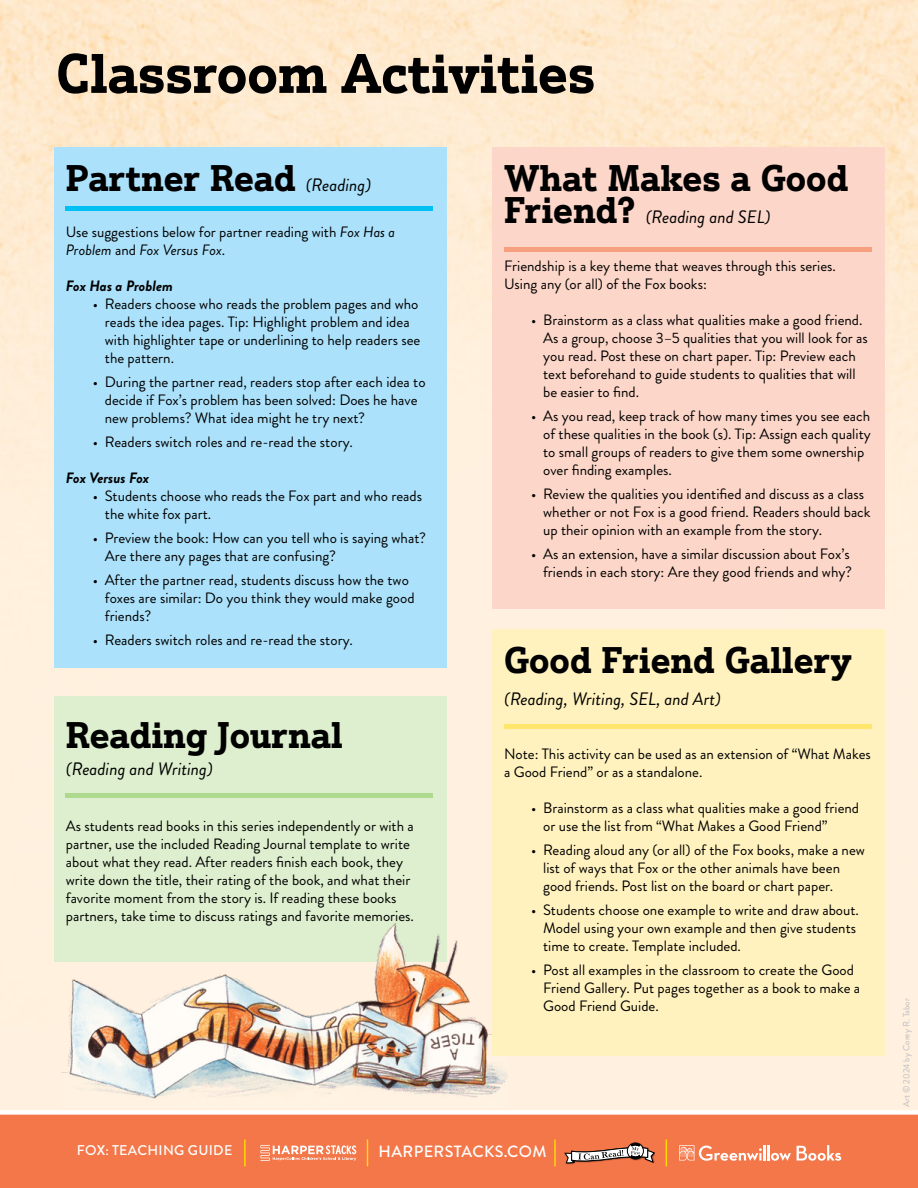
<style>
.page{position:relative;width:918px;height:1188px;background:#fff}
.page>*{position:absolute;margin:0;border:0;box-sizing:border-box;transform-origin:0 0}
.t1{font:700 54px "Justus Pro";color:#000}
.t2{font:700 36px "Justus Pro";color:#000}
.t3{font:italic 18px "Brandon Grotesque";color:#000}
.t4{font:500 16.2px "Brandon Grotesque";letter-spacing:.02em;color:#fff}
.t5{font:15px/18px "Brandon Grotesque";color:#000}
.t6{font:italic 700 15px "Brandon Grotesque";color:#000}
.t7{font:500 14.1px "Brandon Grotesque";letter-spacing:.02em;color:#fff}
.t8{font:9px "Brandon Grotesque";color:#bcbec0}
.s1{font-family:"Brandon Grotesque";font-weight:400;font-style:italic;font-size:18px}
.s2{font-style:italic}
.s3{font-family:"Justus Pro";font-weight:700;font-style:normal;font-size:36px}
</style>
<div class="page">
<img style="left:0;top:0;width:918px;height:1110px">
<div style="left:0;top:1114px;width:918px;height:74px;background:#f47749"></div>
<svg style="left:564px;top:1143px;width:91px;height:21px"></svg>
<svg style="left:679px;top:1145px;width:112px;height:16px"></svg>
<svg style="left:797px;top:1145px;width:44px;height:16px"></svg>
<svg style="left:260px;top:1145px;width:96px;height:16px"></svg>
<hr style="left:244px;top:1139px;width:2px;height:27px;background:#fd0">
<svg style="left:367px;top:1139px;width:1px;height:27px"></svg>
<hr style="left:554px;top:1139px;width:2px;height:27px;background:#fd0">
<svg style="left:666px;top:1139px;width:1px;height:27px"></svg>
<div style="left:0;top:1110px;width:918px;height:5px;background:#fff"></div>
<div style="left:54px;top:148px;width:392px;height:520px;background:#abe1fa"></div>
<div style="left:66px;top:206px;width:367px;height:5px;background:#00c0f3"></div>
<div style="left:54px;top:696px;width:392px;height:265px;background:#ddefce"></div>
<hr style="left:66px;top:793px;width:367px;height:4px;background:#aeda8e">
<div style="left:492px;top:148px;width:393px;height:461px;background:#fcd6c8"></div>
<div style="left:504px;top:247px;width:367px;height:5px;background:#f7a080"></div>
<img style="left:61px;top:906px;width:446px;height:201px">
<div style="left:492px;top:629px;width:393px;height:426px;background:#fff2be"></div>
<hr style="left:504px;top:725px;width:367px;height:4px;background:#ffe56b">
<h1 class="t1" style="left:56px;top:39px;width:540px">Classroom Activities</h1>
<h2 class="t2" style="left:66px;top:155px;width:307px">Partner Read <span class="s1">(Reading)</span></h2>
<p class="t5" style="left:66px;top:223px;width:331px">Use suggestions below for partner reading with <span class="s2">Fox Has a<br>Problem</span> and <span class="s2">Fox Versus Fox</span>.</p>
<p class="t6" style="left:66px;top:275px;width:109px">Fox Has a Problem</p>
<p class="t5" style="left:105px;top:295px;width:317px;text-indent:-12px">• Readers choose who reads the problem pages and who reads the idea pages. Tip: Highlight problem and idea with highlighter tape or underlining to help readers see the pattern.</p>
<p class="t5" style="left:105px;top:373px;width:322px;text-indent:-12px">• During the partner read, readers stop after each idea to decide if Fox’s problem has been solved: Does he have new problems? What idea might he try next?</p>
<p class="t5" style="left:93px;top:433px;width:262px">• Readers switch roles and re-read the story.</p>
<p class="t6" style="left:66px;top:467px;width:85px">Fox Versus Fox</p>
<p class="t5" style="left:105px;top:487px;width:319px;text-indent:-12px">• Students choose who reads the Fox part and who reads the white fox part.</p>
<p class="t5" style="left:105px;top:529px;width:323px;text-indent:-12px">• Preview the book: How can you tell who is saying what?<br>Are there any pages that are confusing?</p>
<p class="t5" style="left:105px;top:571px;width:311px;text-indent:-12px">• After the partner read, students discuss how the two foxes are similar: Do you think they would make good friends?</p>
<p class="t5" style="left:93px;top:631px;width:262px">• Readers switch roles and re-read the story.</p>
<h2 class="t2" style="left:66px;top:712px;width:278px">Reading Journal</h2>
<p class="t3" style="left:66px;top:756px;width:149px">(Reading and Writing)</p>
<p class="t5" style="left:66px;top:817px;width:350px">As students read books in this series independently or with a partner, use the included Reading Journal template to write about what they read. After readers finish each book, they write down the title, their rating of the book, and what their favorite moment from the story is. If reading these books partners, take time to discuss ratings and favorite memories.</p>
<h2 class="t2" style="left:504px;top:155px;width:346px">What Makes a Good</h2>
<p class="t3" style="left:504px;top:204px;width:268px"><span class="s3">Friend?</span> (Reading and SEL)</p>
<p class="t5" style="left:504px;top:257px;width:333px">Friendship is a key theme that weaves through this series.<br>Using any (or all) of the Fox books:</p>
<p class="t5" style="left:543px;top:311px;width:326px;text-indent:-12px">• Brainstorm as a class what qualities make a good friend.<br>As a group, choose 3–5 qualities that you will look for as you read. Post these on chart paper. Tip: Preview each text beforehand to guide students to qualities that will be easier to find.</p>
<p class="t5" style="left:543px;top:407px;width:329px;text-indent:-12px">• As you read, keep track of how many times you see each of these qualities in the book (s). Tip: Assign each quality to small groups of readers to give them some ownership over finding examples.</p>
<p class="t5" style="left:543px;top:485px;width:329px;text-indent:-12px">• Review the qualities you identified and discuss as a class whether or not Fox is a good friend. Readers should back up their opinion with an example from the story.</p>
<p class="t5" style="left:531px;top:545px;width:322px;text-align:right">• As an extension, have a similar discussion about Fox’s friends in each story: Are they good friends and why?</p>
<h2 class="t2" style="left:504px;top:637px;width:349px">Good Friend Gallery</h2>
<p class="t3" style="left:504px;top:686px;width:218px">(Reading, Writing, SEL, and Art)</p>
<p class="t5" style="left:504px;top:746px;width:368px">Note: This activity can be used as an extension of “What Makes a Good Friend” or as a standalone.</p>
<p class="t5" style="left:543px;top:800px;width:318px;text-indent:-12px">• Brainstorm as a class what qualities make a good friend or use the list from “What Makes a Good Friend”</p>
<p class="t5" style="left:543px;top:842px;width:323px;text-indent:-12px">• Reading aloud any (or all) of the Fox books, make a new list of ways that Fox or the other animals have been good friends. Post list on the board or chart paper.</p>
<p class="t5" style="left:543px;top:902px;width:317px;text-indent:-12px">• Students choose one example to write and draw about.<br>Model using your own example and then give students time to create. Template included.</p>
<p class="t5" style="left:543px;top:962px;width:319px;text-indent:-12px">• Post all examples in the classroom to create the Good<br>Friend Gallery. Put pages together as a book to make a<br>Good Friend Guide.</p>
<p class="t7" style="left:77px;top:1141px;width:157px">FOX: TEACHING GUIDE</p>
<p class="t4" style="left:379px;top:1140px;width:169px">HARPERSTACKS.COM</p>
<p class="t8" style="left:900px;top:1107px;width:111px;rotate:-90deg">Art © 2024 by Corey R. Tabor</p>
</div>
